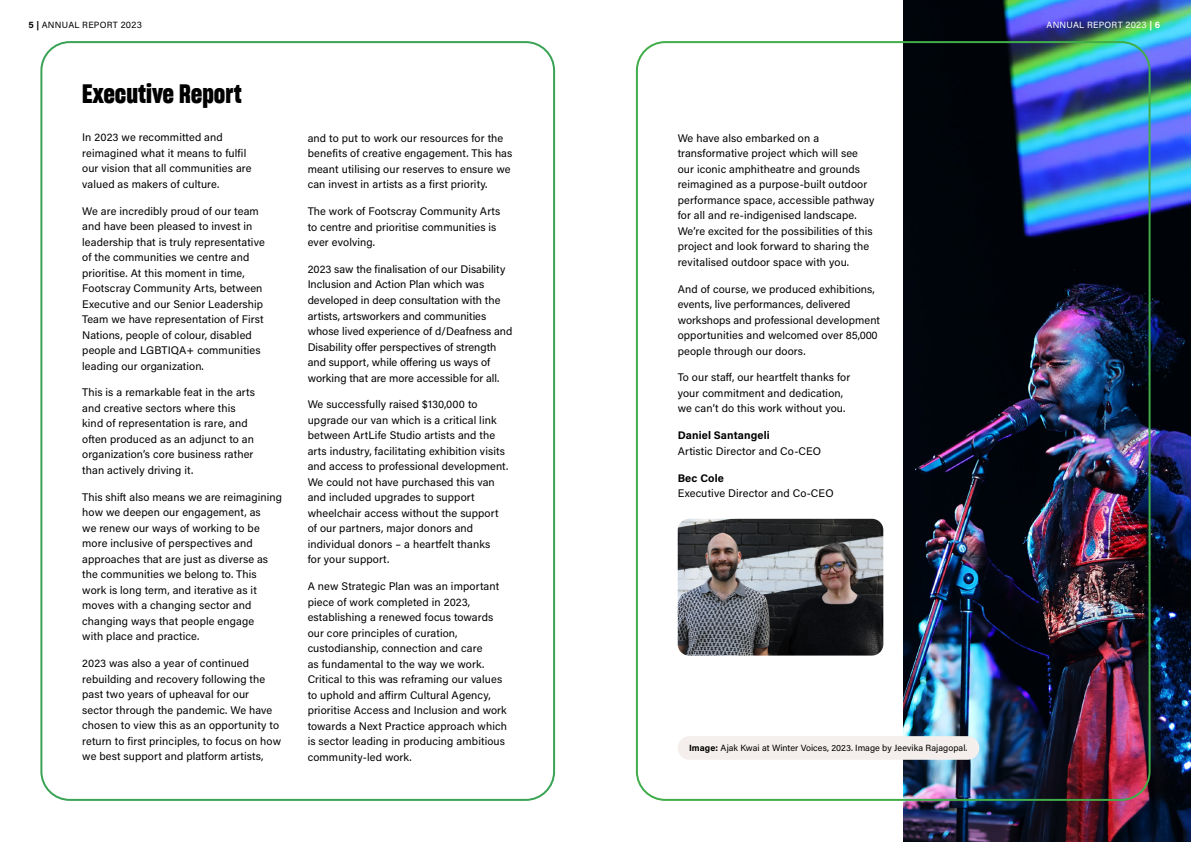
<style>
.page{position:relative;width:1191px;height:842px;background:#fff}
.page>*{position:absolute;margin:0;border:0;box-sizing:border-box;transform-origin:0 0}
.t1{font:26px "Sharp Grotesk Bold 15";color:#000}
.t2{font:11px/15.5px "Acumin Pro";letter-spacing:.01em;color:#000}
.t3{font:700 11px "Acumin Pro";letter-spacing:.01em;color:#000}
.t4{font:9px "Acumin Pro";letter-spacing:.005em;color:#000}
.t5{font:9px "Acumin Pro";letter-spacing:.025em;color:#000}
.t6{font:9px "Acumin Pro";letter-spacing:.025em;color:#fff}
.s1{font-weight:700}
</style>
<div class="page">
<img style="left:903px;top:0;width:288px;height:842px">
<div style="left:677px;top:736px;width:302px;height:24px;background:#f4efec;border-radius:12px"></div>
<img style="left:677px;top:519px;width:206px;height:136px">
<p class="t5" style="left:28px;top:19px;width:115px"><span class="s1">5 |</span> ANNUAL REPORT 2023</p>
<p class="t6" style="left:1046px;top:19px;width:115px">ANNUAL REPORT 2023 <span class="s1">| 6</span></p>
<h1 class="t1" style="left:82px;top:76px;width:161px">Executive Report</h1>
<p class="t2" style="left:82px;top:129px;width:171px">In 2023 we recommitted and reimagined what it means to fulfil our vision that all communities are valued as makers of culture.</p>
<p class="t2" style="left:82px;top:202px;width:184px">We are incredibly proud of our team and have been pleased to invest in leadership that is truly representative of the communities we centre and prioritise. At this moment in time, Footscray Community Arts, between Executive and our Senior Leadership Team we have representation of First Nations, people of colour, disabled people and LGBTIQA+ communities leading our organization.</p>
<p class="t2" style="left:82px;top:384px;width:174px">This is a remarkable feat in the arts and creative sectors where this kind of representation is rare, and often produced as an adjunct to an organization’s core business rather than actively driving it.</p>
<p class="t2" style="left:82px;top:489px;width:201px">This shift also means we are reimagining how we deepen our engagement, as<br>we renew our ways of working to be more inclusive of perspectives and approaches that are just as diverse as the communities we belong to. This work is long term, and iterative as it moves with a changing sector and changing ways that people engage<br>with place and practice.</p>
<p class="t2" style="left:82px;top:655px;width:200px">2023 was also a year of continued rebuilding and recovery following the past two years of upheaval for our sector through the pandemic. We have chosen to view this as an opportunity to return to first principles, to focus on how we best support and platform artists,</p>
<p class="t2" style="left:308px;top:130px;width:206px">and to put to work our resources for the benefits of creative engagement. This has meant utilising our reserves to ensure we can invest in artists as a first priority.</p>
<p class="t2" style="left:308px;top:203px;width:194px">The work of Footscray Community Arts to centre and prioritise communities is ever evolving.</p>
<p class="t2" style="left:308px;top:261px;width:206px">2023 saw the finalisation of our Disability Inclusion and Action Plan which was developed in deep consultation with the artists, artsworkers and communities whose lived experience of d/Deafness and Disability offer perspectives of strength and support, while offering us ways of working that are more accessible for all.</p>
<p class="t2" style="left:308px;top:396px;width:202px">We successfully raised $130,000 to upgrade our van which is a critical link between ArtLife Studio artists and the arts industry, facilitating exhibition visits and access to professional development.<br>We could not have purchased this van and included upgrades to support wheelchair access without the support of our partners, major donors and individual donors – a heartfelt thanks<br>for your support.</p>
<p class="t2" style="left:308px;top:578px;width:201px">A new Strategic Plan was an important piece of work completed in 2023, establishing a renewed focus towards our core principles of curation, custodianship, connection and care<br>as fundamental to the way we work.<br>Critical to this was reframing our values to uphold and affirm Cultural Agency, prioritise Access and Inclusion and work towards a Next Practice approach which is sector leading in producing ambitious community-led work.</p>
<p class="t2" style="left:677px;top:130px;width:198px">We have also embarked on a transformative project which will see our iconic amphitheatre and grounds reimagined as a purpose-built outdoor performance space, accessible pathway for all and re-indigenised landscape.<br>We’re excited for the possibilities of this project and look forward to sharing the revitalised outdoor space with you.</p>
<p class="t2" style="left:677px;top:281px;width:204px">And of course, we produced exhibitions, events, live performances, delivered workshops and professional development opportunities and welcomed over 85,000 people through our doors.</p>
<p class="t2" style="left:677px;top:369px;width:174px">To our staff, our heartfelt thanks for your commitment and dedication, we can’t do this work without you.</p>
<p class="t3" style="left:677px;top:428px;width:93px">Daniel Santangeli</p>
<p class="t2" style="left:677px;top:443px;width:145px">Artistic Director and Co-CEO</p>
<p class="t3" style="left:677px;top:470px;width:48px">Bec Cole</p>
<p class="t2" style="left:677px;top:485px;width:157px">Executive Director and Co-CEO</p>
<p class="t4" style="left:689px;top:742px;width:279px"><span class="s1">Image:</span> Ajak Kwai at Winter Voices, 2023. Image by Jeevika Rajagopal.</p>
</div>
